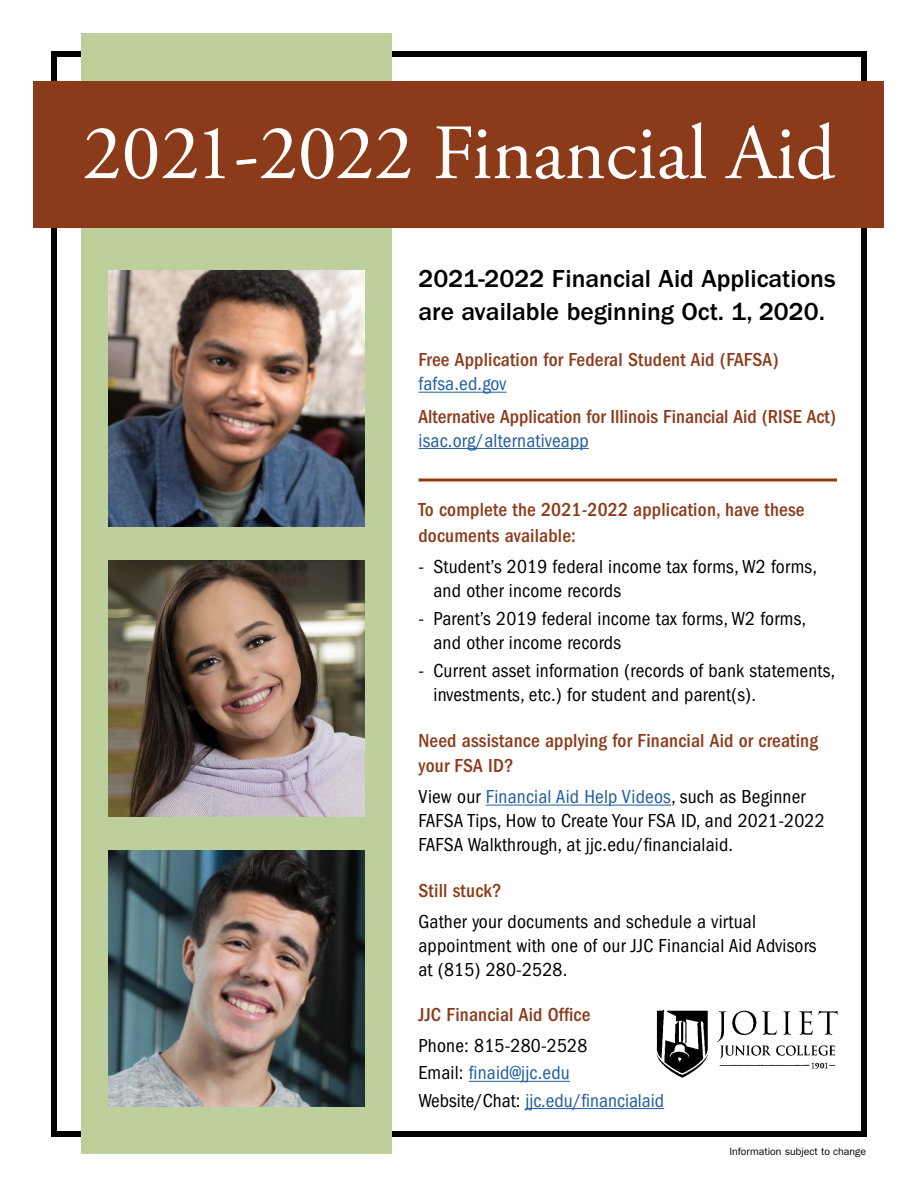
<style>
.page{position:relative;width:918px;height:1188px;background:#fff}
.page>*{position:absolute;margin:0;border:0;box-sizing:border-box;transform-origin:0 0}
.t1{font:78px "Adobe Garamond Pro";color:#fff}
.t2{font:500 25.5px/33px "ITC Franklin Gothic Std";color:#000}
.t3{font:condensed 19.5px/24px "ITC Franklin Gothic Std";letter-spacing:.01em;color:#000}
.t4{font:500 condensed 19.5px/25.5px "ITC Franklin Gothic Std";letter-spacing:.01em;color:#8c3a1a}
.t5{font:condensed 19.5px "ITC Franklin Gothic Std";letter-spacing:.01em;color:#215e9e}
.t6{font:10.5px "ITC Franklin Gothic Std";color:#000}
.s1{color:#215e9e}
</style>
<div class="page">
<div style="left:51px;top:51px;width:816px;height:1086px;border:6px solid #000"></div>
<div style="left:81px;top:34px;width:311px;height:1120px;background:#bdcf9b"></div>
<img style="left:108px;top:560px;width:256px;height:257px">
<img style="left:108px;top:850px;width:256px;height:257px">
<hr style="left:418px;top:392px;width:89px;height:1px;background:#215e9e">
<hr style="left:418px;top:448px;width:171px;height:1px;background:#215e9e">
<hr style="left:486px;top:805px;width:185px;height:1px;background:#215e9e">
<hr style="left:469px;top:1081px;width:101px;height:1px;background:#215e9e">
<hr style="left:525px;top:1108px;width:139px;height:1px;background:#215e9e">
<img style="left:656px;top:1009px;width:182px;height:69px">
<div style="left:34px;top:81px;width:850px;height:147px;background:#8b3b1a"></div>
<svg style="left:418px;top:478px;width:419px;height:4px;background:#a86b53"></svg>
<img style="left:108px;top:270px;width:256px;height:256px">
<h1 class="t1" style="left:83px;top:107px;width:754px">2021-2022 Financial Aid</h1>
<h2 class="t2" style="left:418px;top:263px;width:419px">2021-2022 Financial Aid Applications are available beginning Oct. 1, 2020.</h2>
<p class="t4" style="left:418px;top:347px;width:362px">Free Application for Federal Student Aid (FAFSA)</p>
<p class="t5" style="left:418px;top:373px;width:90px">fafsa.ed.gov</p>
<p class="t4" style="left:418px;top:403px;width:419px">Alternative Application for Illinois Financial Aid (RISE Act)</p>
<p class="t5" style="left:418px;top:429px;width:172px">isac.org/alternativeapp</p>
<p class="t4" style="left:418px;top:497px;width:388px">To complete the 2021-2022 application, have these documents available:</p>
<p class="t3" style="left:433px;top:554px;width:385px;text-indent:-15px">- Student’s 2019 federal income tax forms, W2 forms, and other income records</p>
<p class="t3" style="left:433px;top:607px;width:374px;text-indent:-15px">- Parent’s 2019 federal income tax forms, W2 forms, and other income records</p>
<p class="t3" style="left:433px;top:659px;width:403px;text-indent:-15px">- Current asset information (records of bank statements, investments, etc.) for student and parent(s).</p>
<p class="t4" style="left:418px;top:728px;width:401px">Need assistance applying for Financial Aid or creating your FSA ID?</p>
<p class="t3" style="left:418px;top:785px;width:408px">View our <span class="s1">Financial Aid Help Videos</span>, such as Beginner<br>FAFSA Tips, How to Create Your FSA ID, and 2021-2022<br>FAFSA Walkthrough, at jjc.edu/financialaid.</p>
<p class="t4" style="left:418px;top:878px;width:85px">Still stuck?</p>
<p class="t3" style="left:418px;top:909px;width:400px">Gather your documents and schedule a virtual appointment with one of our JJC Financial Aid Advisors at (815) 280-2528.</p>
<p class="t4" style="left:418px;top:1002px;width:173px">JJC Financial Aid Office</p>
<p class="t3" style="left:418px;top:1032px;width:247px;line-height:27.3px">Phone: 815-280-2528<br>Email: <span class="s1">finaid@jjc.edu<br></span>Website/Chat: <span class="s1">jjc.edu/financialaid</span></p>
<p class="t6" style="left:729px;top:1145px;width:138px">Information subject to change</p>
</div>
